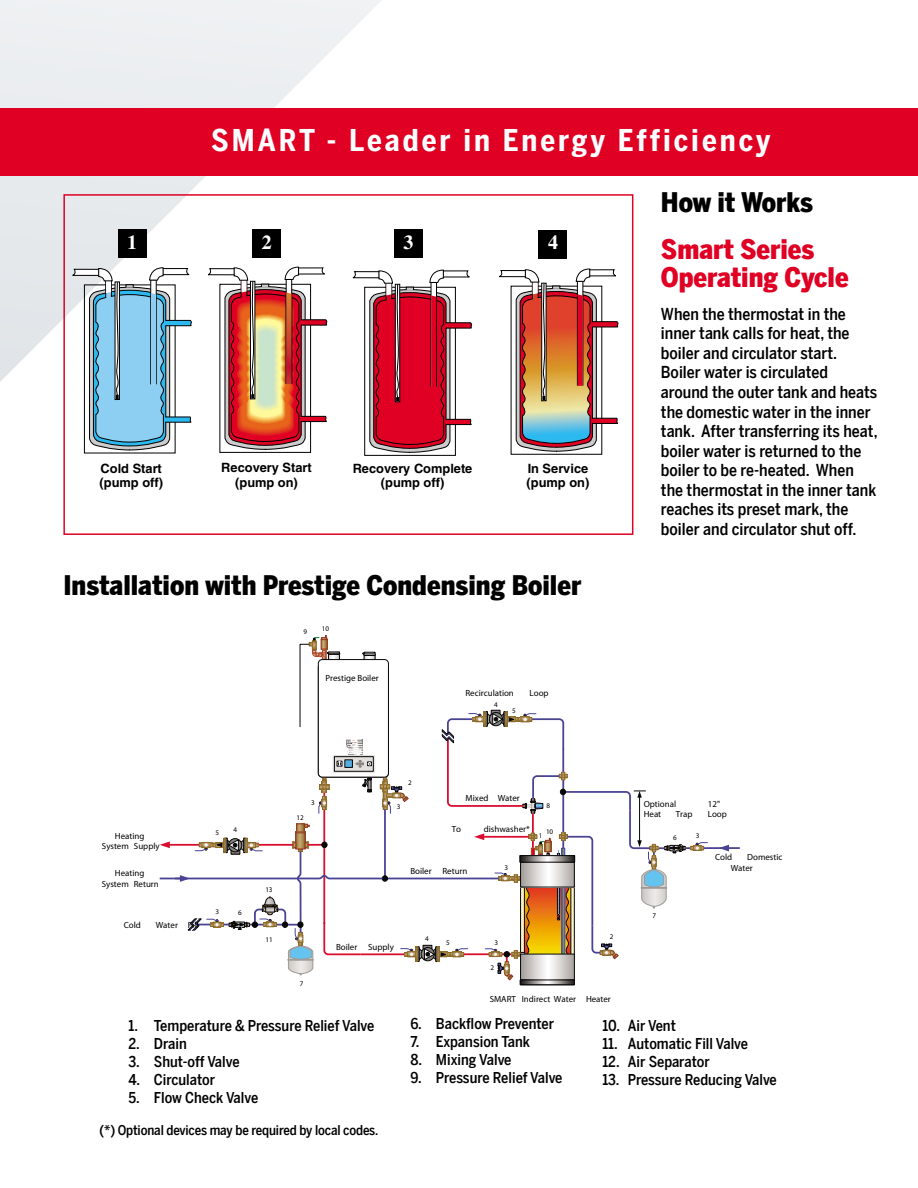
<style>
.page{position:relative;width:918px;height:1188px;background:#fff}
.page>*{position:absolute;margin:0;border:0;box-sizing:border-box;transform-origin:0 0}
.t1{font:700 30px "Benton Sans Cond";letter-spacing:.1em;color:#fff}
.t2{font:900 27px "Benton Sans Cond";color:#000}
.t3{font:900 27px/28.5px "Benton Sans Cond";color:#df0024}
.t4{font:700 19.95px "Times";color:#fff}
.t5{font:500 16.5px/19.5px "Benton Sans Cond";color:#000}
.t6{font:500 15px "Benton Sans Cond";color:#000}
.t7{font:500 13.5px "Benton Sans Cond";letter-spacing:-.01em;color:#000}
.t8{font:700 12.9px/14.2px "Helvetica";color:#000;text-align:center}
.t9{font:9px/10.6px "Cambria";color:#000;text-align:center}
.t10{font:7.05px "Cambria";color:#000}
</style>
<div class="page">
<svg style="left:0;top:0;width:423px;height:880px"></svg>
<div style="left:0;top:108px;width:918px;height:68px;background:#df0024"></div>
<svg style="left:350px;top:269px;width:123px;height:184px"></svg>
<svg style="left:499px;top:268px;width:120px;height:184px"></svg>
<svg style="left:73px;top:267px;width:119px;height:184px"></svg>
<svg style="left:205px;top:266px;width:123px;height:184px"></svg>
<div style="left:118px;top:230px;width:28px;height:28px;background:#000"></div>
<div style="left:252px;top:230px;width:29px;height:28px;background:#000"></div>
<div style="left:394px;top:230px;width:29px;height:28px;background:#000"></div>
<div style="left:538px;top:230px;width:29px;height:28px;background:#000"></div>
<div style="left:63px;top:194px;width:570px;height:341px;border:2px solid #df0024"></div>
<svg style="left:522px;top:982px;width:51px;height:1px"></svg>
<div style="left:520px;top:980px;width:55px;height:5px;border:1px solid #080708"></div>
<hr style="left:654px;top:847px;width:72px;height:2px;background:#4a4394">
<div style="left:691px;top:846px;width:13px;height:4px;border:1px solid #8b6a2a"></div>
<div style="left:693px;top:846px;width:8px;height:5px;border:1px solid #8b6a2a"></div>
<svg style="left:693px;top:842px;width:15px;height:8px"></svg>
<svg style="left:719px;top:845px;width:21px;height:6px"></svg>
<svg style="left:160px;top:636px;width:525px;height:344px"></svg>
<h1 class="t1" style="left:211px;top:122px;width:561px">SMART - Leader in Energy Efficiency</h1>
<h2 class="t2" style="left:661px;top:187px;width:153px">How it Works</h2>
<p class="t4" style="left:127px;top:230px;width:11px">1</p>
<p class="t4" style="left:262px;top:230px;width:11px">2</p>
<p class="t4" style="left:403px;top:230px;width:11px">3</p>
<p class="t4" style="left:548px;top:231px;width:11px">4</p>
<h2 class="t3" style="left:661px;top:235px;width:189px">Smart Series<br>Operating Cycle</h2>
<p class="t5" style="left:661px;top:304px;width:218px">When the thermostat in the inner tank calls for heat, the boiler and circulator start.<br>Boiler water is circulated around the outer tank and heats the domestic water in the inner tank. After transferring its heat, boiler water is returned to the boiler to be re-heated. When the thermostat in the inner tank reaches its preset mark, the boiler and circulator shut off.</p>
<h2 class="t2" style="left:63px;top:569px;width:519px">Installation with Prestige Condensing Boiler</h2>
<p class="t8" style="left:221px;top:461px;width:92px">Recovery Start (pump on)</p>
<p class="t8" style="left:100px;top:461px;width:65px;text-align:left">Cold Start (pump off)</p>
<p class="t8" style="left:353px;top:461px;width:121px">Recovery Complete (pump off)</p>
<p class="t8" style="left:527px;top:461px;width:64px;text-align:left">In Service (pump on)</p>
<p class="t10" style="left:304px;top:628px;width:5px">9</p>
<p class="t10" style="left:322px;top:624px;width:9px">10</p>
<p class="t9" style="left:325px;top:672px;width:55px">Prestige Boiler</p>
<p class="t9" style="left:465px;top:688px;width:50px">Recirculation</p>
<p class="t9" style="left:530px;top:688px;width:21px">Loop</p>
<p class="t10" style="left:494px;top:701px;width:5px">4</p>
<p class="t10" style="left:512px;top:706px;width:5px">5</p>
<p class="t10" style="left:408px;top:779px;width:5px">2</p>
<p class="t10" style="left:297px;top:813px;width:9px">12</p>
<p class="t10" style="left:311px;top:798px;width:5px">3</p>
<p class="t10" style="left:397px;top:802px;width:5px">3</p>
<p class="t9" style="left:466px;top:792px;width:56px">Mixed Water</p>
<p class="t10" style="left:547px;top:801px;width:5px">8</p>
<p class="t9" style="left:644px;top:798px;width:34px">Optional</p>
<p class="t9" style="left:708px;top:798px;width:14px">12"</p>
<p class="t9" style="left:644px;top:809px;width:19px">Heat</p>
<p class="t9" style="left:676px;top:809px;width:18px">Trap</p>
<p class="t9" style="left:708px;top:809px;width:21px">Loop</p>
<p class="t9" style="left:102px;top:830px;width:59px">Heating<br>System Supply</p>
<p class="t9" style="left:102px;top:867px;width:59px">Heating<br>System Return</p>
<p class="t10" style="left:216px;top:828px;width:5px">5</p>
<p class="t10" style="left:234px;top:825px;width:5px">4</p>
<p class="t10" style="left:265px;top:885px;width:9px">13</p>
<p class="t9" style="left:452px;top:823px;width:11px">To</p>
<p class="t9" style="left:484px;top:823px;width:48px">dishwasher*</p>
<p class="t10" style="left:546px;top:827px;width:9px">10</p>
<p class="t10" style="left:539px;top:831px;width:5px">1</p>
<p class="t9" style="left:410px;top:866px;width:59px">Boiler Return</p>
<p class="t10" style="left:505px;top:863px;width:5px">3</p>
<p class="t10" style="left:673px;top:833px;width:5px">6</p>
<p class="t10" style="left:696px;top:831px;width:5px">3</p>
<p class="t9" style="left:715px;top:852px;width:19px">Cold</p>
<p class="t9" style="left:731px;top:852px;width:53px;text-align:left;text-indent:17px">Domestic<br>Water</p>
<p class="t10" style="left:216px;top:908px;width:5px">3</p>
<p class="t10" style="left:238px;top:908px;width:5px">6</p>
<p class="t10" style="left:653px;top:911px;width:5px">7</p>
<p class="t9" style="left:124px;top:919px;width:19px">Cold</p>
<p class="t9" style="left:156px;top:919px;width:44px">Water Fill</p>
<p class="t10" style="left:265px;top:935px;width:9px">11</p>
<p class="t9" style="left:336px;top:941px;width:59px">Boiler Supply</p>
<p class="t10" style="left:425px;top:934px;width:5px">4</p>
<p class="t10" style="left:610px;top:933px;width:5px">2</p>
<p class="t10" style="left:494px;top:939px;width:5px">3</p>
<p class="t10" style="left:491px;top:963px;width:5px">2</p>
<p class="t10" style="left:446px;top:938px;width:5px">5</p>
<p class="t10" style="left:300px;top:980px;width:5px">7</p>
<p class="t9" style="left:490px;top:993px;width:123px">SMART Indirect Water Heater</p>
<p class="t6" style="left:128px;top:1016px;width:247px">1. Temperature &amp; Pressure Relief Valve</p>
<p class="t6" style="left:128px;top:1034px;width:60px">2. Drain</p>
<p class="t6" style="left:128px;top:1052px;width:113px">3. Shut-off Valve</p>
<p class="t6" style="left:128px;top:1070px;width:88px">4. Circulator</p>
<p class="t6" style="left:128px;top:1088px;width:131px">5. Flow Check Valve</p>
<p class="t6" style="left:410px;top:1015px;width:145px">6. Backflow Preventer</p>
<p class="t6" style="left:410px;top:1033px;width:121px">7. Expansion Tank</p>
<p class="t6" style="left:410px;top:1051px;width:103px">8. Mixing Valve</p>
<p class="t6" style="left:410px;top:1069px;width:154px">9. Pressure Relief Valve</p>
<p class="t6" style="left:602px;top:1016px;width:75px">10. Air Vent</p>
<p class="t6" style="left:602px;top:1034px;width:147px">11. Automatic Fill Valve</p>
<p class="t6" style="left:602px;top:1052px;width:109px">12. Air Separator</p>
<p class="t6" style="left:602px;top:1070px;width:176px">13. Pressure Reducing Valve</p>
<p class="t7" style="left:100px;top:1122px;width:280px">(*) Optional devices may be required by local codes.</p>
</div>
